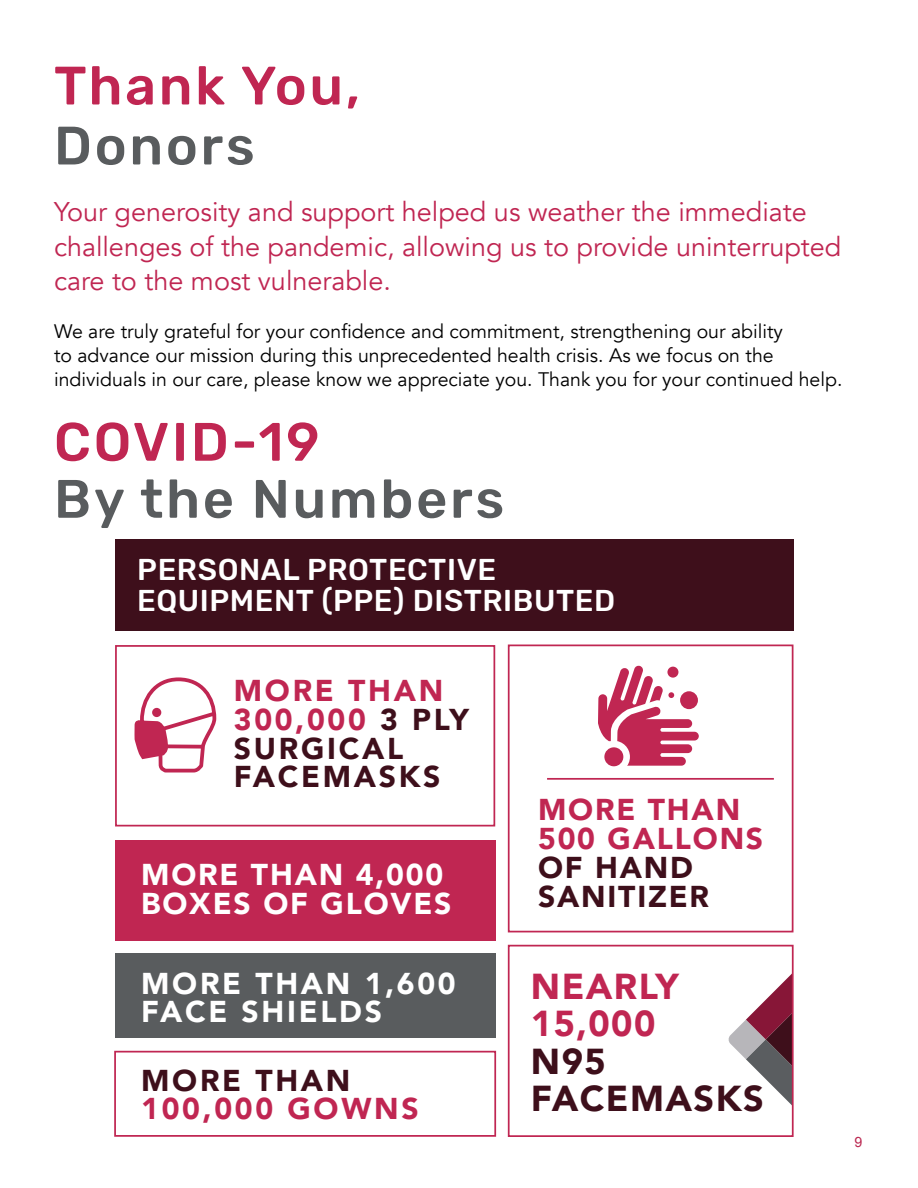
<style>
.page{position:relative;width:918px;height:1188px;background:#fff}
.page>*{position:absolute;margin:0;border:0;box-sizing:border-box;transform-origin:0 0}
.t1{font:500 54px "Rubik";letter-spacing:.05em;color:#595c5e}
.t2{font:500 54px "Rubik";letter-spacing:.05em;color:#c02652}
.t3{font:900 36px/37.5px "Avenir";letter-spacing:.04em;color:#c02652}
.t4{font:900 36px/37.5px "Avenir";letter-spacing:.04em;color:#3e0f1b}
.t5{font:900 30.15px/28.8px "Avenir";letter-spacing:.09em;color:#3e0f1b}
.t6{font:900 30.15px/28.8px "Avenir";letter-spacing:.06em;color:#fff}
.t7{font:900 30.15px/28.8px "Avenir";letter-spacing:.09em;color:#fff}
.t8{font:900 30.15px/28.8px "Avenir";letter-spacing:.06em;color:#c02652}
.t9{font:900 30.15px/28.8px "Avenir";letter-spacing:.06em;color:#3e0f1b}
.t10{font:900 30.15px "Avenir";letter-spacing:.09em;color:#c02652}
.t11{font:500 30px/31.5px "Rubik";letter-spacing:.02em;color:#fff}
.t12{font:27px/34.5px "Avenir";color:#c02652}
.t13{font:19.5px/24px "Avenir";color:#000}
.t14{font:14.25px "Arial";color:#ba264f}
.s1{color:#c02652}
</style>
<div class="page">
<div style="left:115px;top:954px;width:380px;height:84px;background:#595c5e"></div>
<div style="left:114px;top:1051px;width:382px;height:86px;border:2px solid #c02652"></div>
<div style="left:115px;top:645px;width:380px;height:182px;border:2px solid #c02652"></div>
<div style="left:508px;top:645px;width:285px;height:287px;border:2px solid #c02652"></div>
<svg style="left:134px;top:677px;width:84px;height:150px"></svg>
<svg style="left:598px;top:665px;width:101px;height:102px"></svg>
<div style="left:115px;top:840px;width:380px;height:101px;background:#c02652"></div>
<div style="left:115px;top:539px;width:679px;height:92px;background:#3e0f1b"></div>
<hr style="left:547px;top:778px;width:227px;height:2px;background:#c02652">
<svg style="left:728px;top:974px;width:63px;height:131px"></svg>
<div style="left:508px;top:945px;width:286px;height:192px;border:2px solid #c02652"></div>
<h1 class="t2" style="left:54px;top:55px;width:308px">Thank You,</h1>
<h1 class="t1" style="left:54px;top:115px;width:202px">Donors</h1>
<h3 class="t12" style="left:54px;top:195px;width:789px">Your generosity and support helped us weather the immediate challenges of the pandemic, allowing us to provide uninterrupted care to the most vulnerable.</h3>
<p class="t13" style="left:54px;top:320px;width:790px">We are truly grateful for your confidence and commitment, strengthening our ability<br>to advance our mission during this unprecedented health crisis. As we focus on the individuals in our care, please know we appreciate you. Thank you for your continued help.</p>
<h1 class="t2" style="left:54px;top:411px;width:267px">COVID-19</h1>
<h1 class="t1" style="left:54px;top:468px;width:452px">By the Numbers</h1>
<h3 class="t11" style="left:137px;top:555px;width:480px">PERSONAL PROTECTIVE<br>EQUIPMENT (PPE) DISTRIBUTED</h3>
<h3 class="t5" style="left:234px;top:675px;width:237px"><span class="s1">MORE THAN<br>300,000</span> 3 PLY<br>SURGICAL<br>FACEMASKS</h3>
<h3 class="t6" style="left:141px;top:860px;width:312px">MORE THAN 4,000<br>BOXES OF GLOVES</h3>
<h3 class="t7" style="left:141px;top:968px;width:316px">MORE THAN 1,600<br>FACE SHIELDS</h3>
<h3 class="t5" style="left:141px;top:1065px;width:211px">MORE THAN</h3>
<h3 class="t10" style="left:141px;top:1083px;width:279px">100,000 GOWNS</h3>
<h3 class="t8" style="left:538px;top:795px;width:227px">MORE THAN<br>500 GALLONS</h3>
<h3 class="t9" style="left:538px;top:852px;width:172px">OF HAND<br>SANITIZER</h3>
<h2 class="t3" style="left:531px;top:967px;width:149px">NEARLY<br>15,000</h2>
<h2 class="t4" style="left:531px;top:1042px;width:234px">N95<br>FACEMASKS</h2>
<p class="t14" style="left:854px;top:1132px;width:9px">9</p>
</div>
